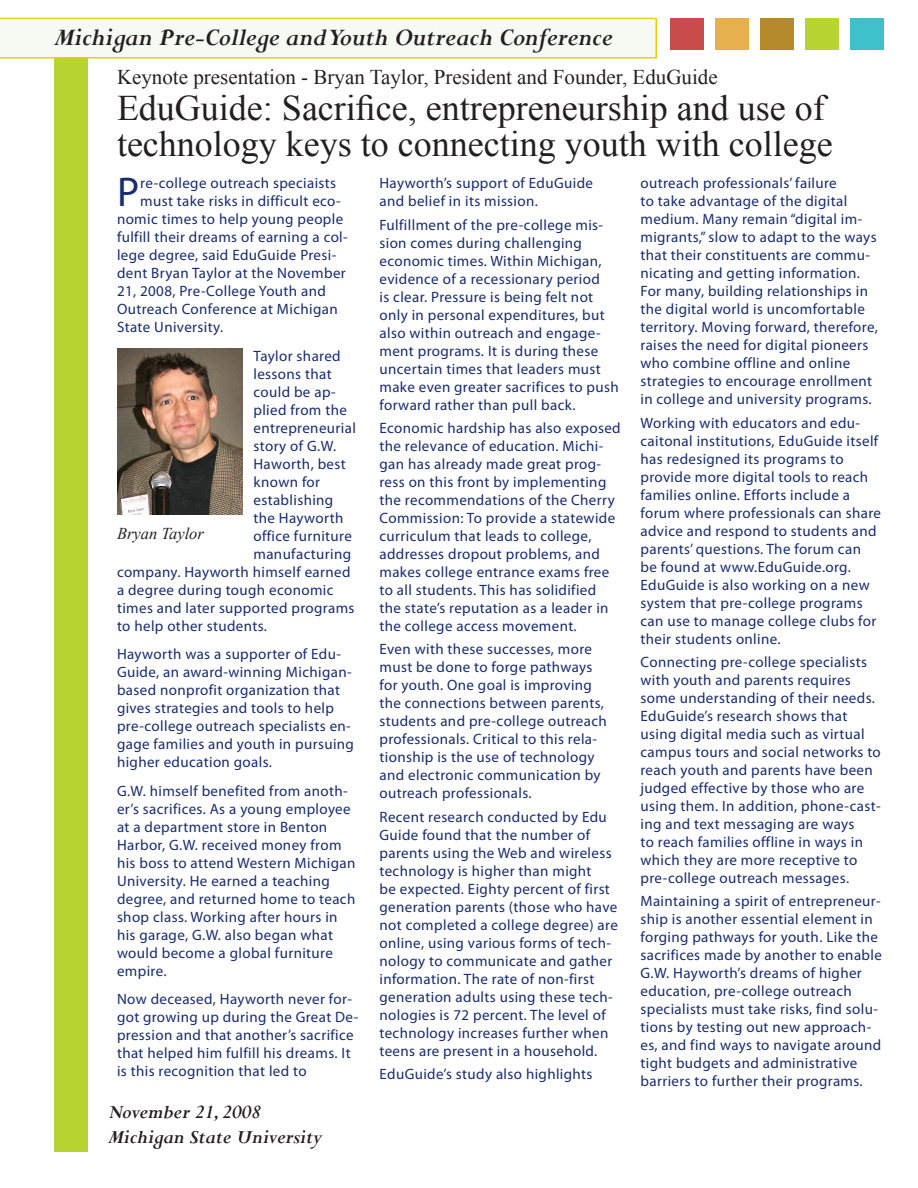
<style>
.page{position:relative;width:918px;height:1188px;background:#fff}
.page>*{position:absolute;margin:0;border:0;box-sizing:border-box;transform-origin:0 0}
.t1{font:41.7px "Myriad Pro";color:#182c6f}
.t2{font:36px/36px "Times New Roman";color:#231f20}
.t3{font:italic 700 27px "Perpetua";color:#231f20}
.t4{font:21px "Times New Roman";color:#231f20}
.t5{font:italic 700 21px/25.2px "Perpetua";color:#231f20}
.t6{font:italic 16.5px "Times New Roman";color:#231f20}
.t7{font:15px/18px "Myriad Pro";letter-spacing:.025em;color:#182c6f}
</style>
<div class="page">
<div style="left:54px;top:52px;width:33px;height:1100px;background:#b8d432"></div>
<svg style="left:0;top:18px;width:657px;height:40px"></svg>
<div style="left:670px;top:18px;width:34px;height:32px;background:#c94c4d"></div>
<div style="left:716px;top:18px;width:33px;height:32px;background:#e7b04f"></div>
<div style="left:760px;top:18px;width:34px;height:32px;background:#b58a2d"></div>
<div style="left:806px;top:18px;width:33px;height:32px;background:#b8d432"></div>
<div style="left:850px;top:18px;width:34px;height:32px;background:#3ec1cb"></div>
<img style="left:117px;top:348px;width:126px;height:167px">
<h3 class="t3" style="left:54px;top:20px;width:560px">Michigan Pre-College and Youth Outreach Conference</h3>
<h3 class="t4" style="left:117px;top:62px;width:602px">Keynote presentation - Bryan Taylor, President and Founder, EduGuide</h3>
<h2 class="t2" style="left:117px;top:89px;width:717px">EduGuide: Sacrifice, entrepreneurship and use of technology keys to connecting youth with college</h2>
<h1 class="t1" style="left:117px;top:167px;width:24px">P</h1>
<p class="t7" style="left:140px;top:174px;width:197px">re-college outreach speciaists</p>
<p class="t7" style="left:140px;top:192px;width:202px">must take risks in difficult eco-</p>
<p class="t7" style="left:117px;top:210px;width:228px">nomic times to help young people</p>
<p class="t7" style="left:117px;top:228px;width:232px">fulfill their dreams of earning a col-</p>
<p class="t7" style="left:117px;top:246px;width:221px">lege degree, said EduGuide Presi-</p>
<p class="t7" style="left:117px;top:264px;width:230px">dent Bryan Taylor at the November</p>
<p class="t7" style="left:117px;top:282px;width:210px">21, 2008, Pre-College Youth and</p>
<p class="t7" style="left:117px;top:300px;width:222px">Outreach Conference at Michigan</p>
<p class="t7" style="left:117px;top:318px;width:108px">State University.</p>
<p class="t7" style="left:254px;top:346px;width:89px">Taylor shared</p>
<p class="t7" style="left:254px;top:364px;width:80px">lessons that</p>
<p class="t7" style="left:254px;top:382px;width:84px">could be ap-</p>
<p class="t7" style="left:254px;top:400px;width:95px">plied from the</p>
<p class="t7" style="left:254px;top:418px;width:104px">entrepreneurial</p>
<p class="t7" style="left:254px;top:436px;width:84px">story of G.W.</p>
<p class="t7" style="left:254px;top:454px;width:94px">Haworth, best</p>
<p class="t7" style="left:254px;top:472px;width:68px">known for</p>
<p class="t7" style="left:254px;top:490px;width:81px">establishing</p>
<p class="t7" style="left:254px;top:508px;width:91px">the Hayworth</p>
<p class="t7" style="left:254px;top:526px;width:100px">office furniture</p>
<p class="t7" style="left:254px;top:544px;width:99px">manufacturing</p>
<p class="t7" style="left:117px;top:562px;width:235px">company. Hayworth himself earned</p>
<p class="t7" style="left:117px;top:580px;width:218px">a degree during tough economic</p>
<p class="t7" style="left:117px;top:598px;width:239px">times and later supported programs</p>
<p class="t7" style="left:117px;top:616px;width:152px">to help other students.</p>
<p class="t7" style="left:117px;top:645px;width:238px">Hayworth was a supporter of Edu-Guide, an award-winning Michigan&shy;based nonprofit organization that gives strategies and tools to help pre-college outreach specialists en&shy;gage families and youth in pursuing higher education goals.</p>
<p class="t7" style="left:117px;top:781px;width:240px">G.W. himself benefited from anoth&shy;er’s sacrifices. As a young employee at a department store in Benton<br>Harbor, G.W. received money from his boss to attend Western Michigan<br>University. He earned a teaching degree, and returned home to teach shop class. Working after hours in his garage, G.W. also began what would become a global furniture empire.</p>
<p class="t7" style="left:117px;top:990px;width:243px">Now deceased, Hayworth never for&shy;got growing up during the Great De&shy;pression and that another’s sacrifice that helped him fulfill his dreams. It is this recognition that led to</p>
<p class="t6" style="left:117px;top:522px;width:88px">Bryan Taylor</p>
<h3 class="t5" style="left:108px;top:1099px;width:215px">November 21, 2008<br>Michigan State University</h3>
<p class="t7" style="left:380px;top:174px;width:215px">Hayworth’s support of EduGuide and belief in its mission.</p>
<p class="t7" style="left:380px;top:215px;width:241px">Fulfillment of the pre-college mis&shy;sion comes during challenging economic times. Within Michigan, evidence of a recessionary period<br>is clear. Pressure is being felt not only in personal expenditures, but also within outreach and engage&shy;ment programs. It is during these uncertain times that leaders must make even greater sacrifices to push forward rather than pull back.</p>
<p class="t7" style="left:380px;top:419px;width:243px">Economic hardship has also exposed the relevance of education. Michi&shy;gan has already made great prog&shy;ress on this front by implementing the recommendations of the Cherry Commission: To provide a statewide curriculum that leads to college, addresses dropout problems, and makes college entrance exams free to all students. This has solidified the state’s reputation as a leader in the college access movement.</p>
<p class="t7" style="left:380px;top:640px;width:229px">Even with these successes, more must be done to forge pathways for youth. One goal is improving the connections between parents, students and pre-college outreach professionals. Critical to this rela&shy;tionship is the use of technology and electronic communication by outreach professionals.</p>
<p class="t7" style="left:380px;top:808px;width:240px">Recent research conducted by Edu Guide found that the number of parents using the Web and wireless technology is higher than might<br>be expected. Eighty percent of first generation parents (those who have not completed a college degree) are online, using various forms of tech&shy;nology to communicate and gather information. The rate of non-first generation adults using these tech&shy;nologies is 72 percent. The level of technology increases further when teens are present in a household.</p>
<p class="t7" style="left:380px;top:1065px;width:215px">EduGuide’s study also highlights</p>
<p class="t7" style="left:640px;top:174px;width:239px">outreach professionals’ failure<br>to take advantage of the digital medium. Many remain “digital im&shy;migrants,” slow to adapt to the ways that their constituents are commu&shy;nicating and getting information.<br>For many, building relationships in the digital world is uncomfortable territory. Moving forward, therefore, raises the need for digital pioneers who combine offline and online strategies to encourage enrollment in college and university programs.</p>
<p class="t7" style="left:640px;top:413px;width:242px">Working with educators and edu&shy;caitonal institutions, EduGuide itself has redesigned its programs to provide more digital tools to reach families online. Efforts include a forum where professionals can share advice and respond to students and parents’ questions. The forum can be found at www.EduGuide.org.<br>EduGuide is also working on a new system that pre-college programs can use to manage college clubs for their students online.</p>
<p class="t7" style="left:640px;top:653px;width:242px">Connecting pre-college specialists with youth and parents requires some understanding of their needs.<br>EduGuide’s research shows that using digital media such as virtual campus tours and social networks to reach youth and parents have been judged effective by those who are using them. In addition, phone-cast&shy;ing and text messaging are ways<br>to reach families offline in ways in which they are more receptive to pre-college outreach messages.</p>
<p class="t7" style="left:640px;top:892px;width:243px">Maintaining a spirit of entrepreneur&shy;ship is another essential element in forging pathways for youth. Like the sacrifices made by another to enable G.W. Hayworth’s dreams of higher education, pre-college outreach specialists must take risks, find solu&shy;tions by testing out new approach&shy;es, and find ways to navigate around tight budgets and administrative barriers to further their programs.</p>
</div>
